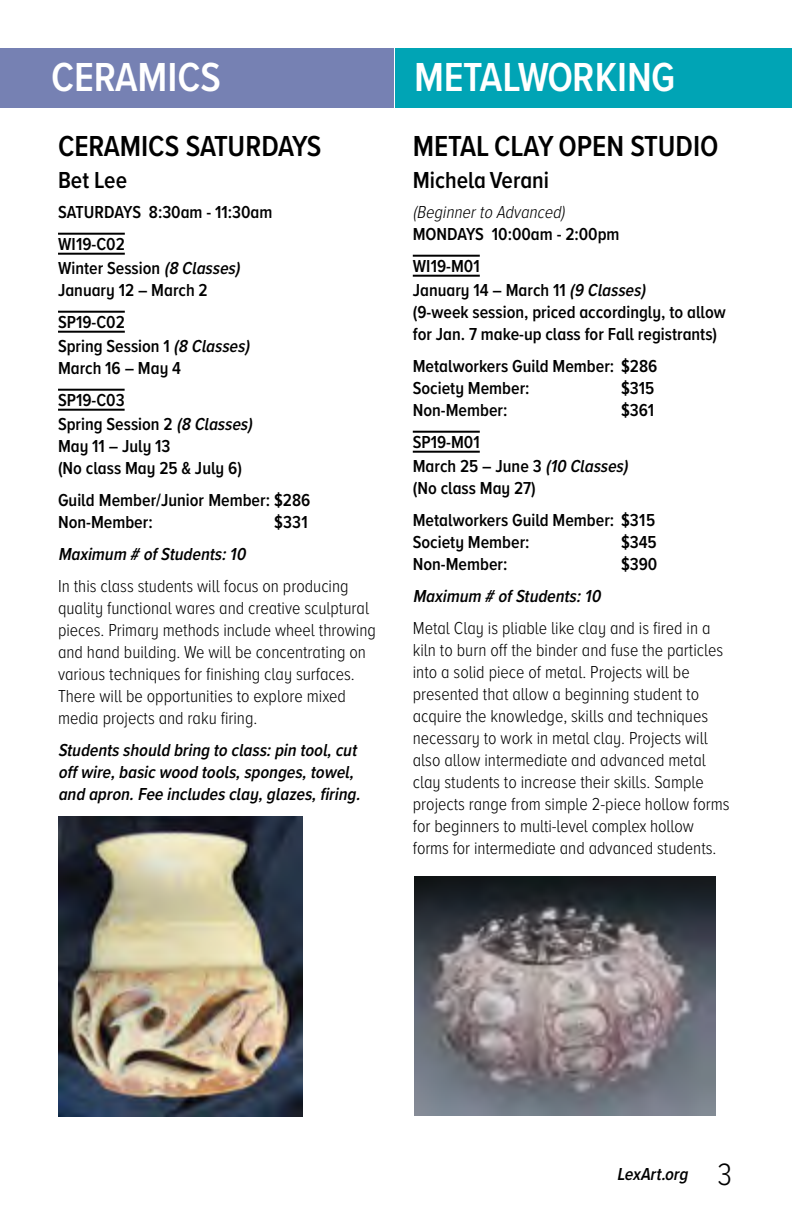
<style>
.page{position:relative;width:792px;height:1224px;background:#fff}
.page>*{position:absolute;margin:0;border:0;box-sizing:border-box;transform-origin:0 0}
.t1{font:600 42px "Proxima Nova Cond";color:#fff}
.t2{font:600 30px "Proxima Nova A Cond";color:#000}
.t3{font:600 24px "Proxima Nova A Cond";color:#000}
.t4{font:300 18px/22px "Proxima Nova A Cond";color:#000}
.t5{font:600 18px/22px "Proxima Nova A Cond";color:#000}
.t6{font:italic 600 18px/22px "Proxima Nova A Cond";color:#000}
.t7{font:italic 300 18px "Proxima Nova A Cond";color:#000}
.s1{font-style:italic}
.s2{font-weight:300;font-style:normal;font-size:32px}
</style>
<div class="page">
<div style="left:0;top:48px;width:393px;height:60px;background:#7681b3"></div>
<img style="left:58px;top:816px;width:245px;height:300px">
<hr style="left:58px;top:233px;width:67px;height:2px;background:#000">
<hr style="left:58px;top:253px;width:67px;height:2px;background:#000">
<hr style="left:58px;top:311px;width:67px;height:2px;background:#000">
<hr style="left:58px;top:331px;width:67px;height:2px;background:#000">
<hr style="left:58px;top:389px;width:67px;height:2px;background:#000">
<hr style="left:58px;top:409px;width:67px;height:2px;background:#000">
<img style="left:414px;top:876px;width:301px;height:240px">
<hr style="left:413px;top:255px;width:67px;height:2px;background:#000">
<hr style="left:413px;top:275px;width:67px;height:2px;background:#000">
<hr style="left:413px;top:431px;width:67px;height:2px;background:#000">
<hr style="left:413px;top:451px;width:67px;height:2px;background:#000">
<div style="left:396px;top:48px;width:396px;height:60px;background:#00a4b5"></div>
<h1 class="t1" style="left:51px;top:46px;width:171px">CERAMICS</h1>
<h2 class="t2" style="left:58px;top:124px;width:32px">Ceramics</h2>
<h2 class="t2" style="left:186px;top:124px;width:31px">Saturdays</h2>
<h3 class="t3" style="left:58px;top:162px;width:71px">Bet Lee</h3>
<p class="t5" style="left:58px;top:195px;width:216px;line-height:32px">SATURDAYS 8:30am - 11:30am<br>WI19-C02</p>
<p class="t5" style="left:58px;top:256px;width:188px">Winter Session <span class="s1">(8 Classes)<br></span>January 12 – March 2</p>
<p class="t5" style="left:58px;top:309px;width:197px;line-height:24px">SP19-C02<br>Spring Session 1 <span class="s1">(8 Classes)</span></p>
<p class="t5" style="left:58px;top:351px;width:125px;line-height:32px">March 16 – May 4<br>SP19-C03</p>
<p class="t5" style="left:58px;top:412px;width:200px">Spring Session 2 <span class="s1">(8 Classes)<br></span>May 11 – July 13<br>(No class May 25 &amp; July 6)</p>
<p class="t5" style="left:58px;top:488px;width:254px">Guild Member/Junior Member: $286<br>Non-Member:</p>
<p class="t5" style="left:274px;top:510px;width:35px">$331</p>
<p class="t6" style="left:58px;top:542px;width:194px">Maximum # ofStudents:10</p>
<p class="t4" style="left:58px;top:574px;width:319px">In this class students will focus on producing quality functional wares and creative sculptural pieces. Primary methods include wheel throwing and hand building. We will be concentrating on various techniques for finishing clay surfaces.<br>There will be opportunities to explore mixed media projects and raku firing.</p>
<p class="t6" style="left:58px;top:738px;width:308px">Studentsshould bring to class:pin tool,cut off wire,basicwood tools,sponges,towel, and apron.Fee includesclay,glazes,firing.</p>
<h1 class="t1" style="left:414px;top:46px;width:263px">METALWORKING</h1>
<h2 class="t2" style="left:413px;top:124px;width:307px">METAL CLAY OPEN STUDIO</h2>
<h3 class="t3" style="left:413px;top:162px;width:138px">Michela Verani</h3>
<p class="t7" style="left:413px;top:198px;width:158px">(Beginnerto Advanced)</p>
<p class="t5" style="left:413px;top:217px;width:208px;line-height:32px">MONDAYS 10:00am - 2:00pm<br>WI19-M01</p>
<p class="t5" style="left:413px;top:278px;width:315px">January 14 – March 11 <span class="s1">(9 Classes)<br></span>(9-week session, priced accordingly, to allow for Jan. 7 make-up class for Fall registrants)</p>
<p class="t5" style="left:413px;top:354px;width:246px">Metalworkers Guild Member: $286<br>Society Member:</p>
<p class="t5" style="left:621px;top:376px;width:35px">$315</p>
<p class="t5" style="left:413px;top:398px;width:96px">Non-Member:</p>
<p class="t5" style="left:621px;top:398px;width:35px">$361</p>
<p class="t5" style="left:413px;top:429px;width:221px;line-height:24px">SP19-M01<br>M a r c h 2 5 – J u n e 3 <span class="s1">(10 Classes)</span></p>
<p class="t5" style="left:413px;top:471px;width:244px;line-height:32px">(No class May 27)<br>Metalworkers Guild Member: $315</p>
<p class="t5" style="left:413px;top:530px;width:118px">Society Member:</p>
<p class="t5" style="left:621px;top:530px;width:37px">$345</p>
<p class="t5" style="left:413px;top:552px;width:96px">Non-Member:</p>
<p class="t5" style="left:621px;top:552px;width:38px">$390</p>
<p class="t6" style="left:413px;top:584px;width:194px">Maximum # ofStudents:10</p>
<p class="t4" style="left:413px;top:616px;width:318px">Metal Clay is pliable like clay and is fired in a kiln to burn off the binder and fuse the particles into a solid piece of metal. Projects will be presented that allow a beginning student to acquire the knowledge, skills and techniques necessary to work in metal clay. Projects will also allow intermediate and advanced metal clay students to increase their skills. Sample projects range from simple 2-piece hollow forms for beginners to multi-level complex hollow forms for intermediate and advanced students.</p>
<p class="t6" style="left:617px;top:1163px;width:116px">LexArt.org <span class="s2">3</span></p>
</div>
